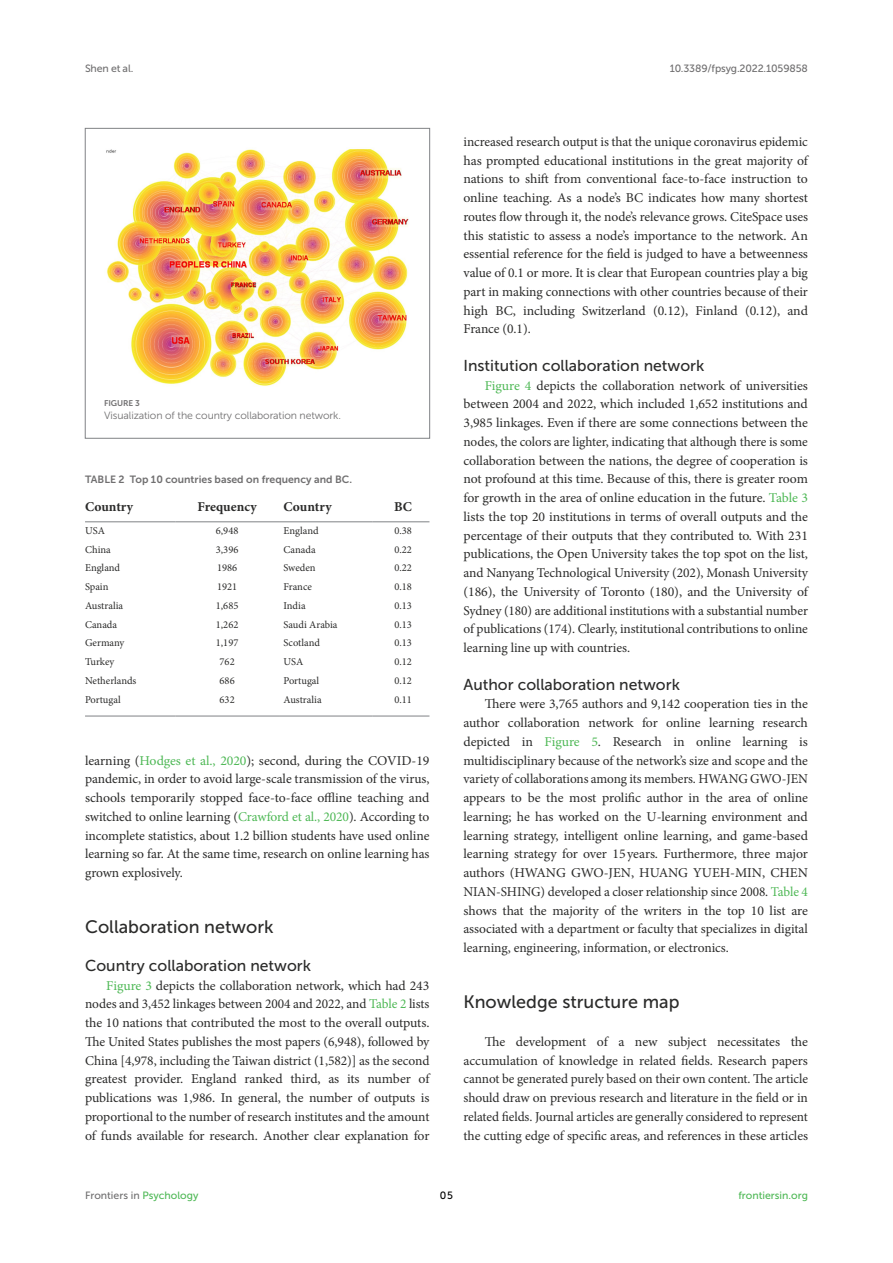
<style>
.page{position:relative;width:893px;height:1263px;background:#fff}
.page>*{position:absolute;margin:0;border:0;box-sizing:border-box;transform-origin:0 0}
.HEAD_2{font:18px "Museo Sans 500";color:#2b2b2a}
.HEAD_3{font:15.75px "Museo Sans 500";color:#2b2b2a}
.HEAD_3_after_HEAD_2{font:15.75px "Museo Sans 500";color:#2b2b2a}
.TEXT_FLUSH{font:13.5px/18.8px "Minion Pro";letter-spacing:-.005em;color:#2b2b2a;text-align:justify}
.TEXT{font:13.5px/18.8px "Minion Pro";letter-spacing:-.005em;color:#2b2b2a;text-align:justify}
.TB_CH{font:700 13.5px "Minion Pro";color:#2b2b2a}
.TB_TX{font:10.5px "Minion Pro";color:#2b2b2a}
.t1{font:10.5px "Museo Sans 500";letter-spacing:-.015em;color:#706f70}
.FIG_LEG{font:10.5px "Museo Sans 300";letter-spacing:-.01em;color:#706f70}
.TT{font:10.5px "Museo Sans 700";color:#706f70}
.t2{font:10.5px "Museo Sans 500";color:#4eb855}
.t3{font:10.5px "Museo Sans 500";color:#000}
.FIG_HD{font:8.25px "Museo Sans 700";letter-spacing:-.01em;color:#706f70}
.s1{color:#4eb855}
</style>
<div class="page">
<img style="left:106px;top:149px;width:303px;height:237px">
<div style="left:85px;top:128px;width:345px;height:310px;border:1px solid #808285"></div>
<hr style="left:279px;top:716px;width:93px;height:1px;background:#808285">
<hr style="left:175px;top:716px;width:104px;height:1px;background:#808285">
<hr style="left:372px;top:716px;width:57px;height:1px;background:#808285">
<hr style="left:85px;top:716px;width:90px;height:1px;background:#808285">
<hr style="left:175px;top:522px;width:104px;height:1px;background:#808285">
<hr style="left:279px;top:522px;width:93px;height:1px;background:#808285">
<hr style="left:372px;top:522px;width:57px;height:1px;background:#808285">
<hr style="left:85px;top:522px;width:90px;height:1px;background:#808285">
<p class="t1" style="left:85px;top:63px;width:50px">Shen et al.</p>
<p class="t1" style="left:670px;top:63px;width:140px">10.3389/fpsyg.2022.1059858</p>
<p class="FIG_HD" style="left:104px;top:398px;width:37px">FIGURE 3</p>
<p class="FIG_LEG" style="left:104px;top:410px;width:238px">Visualization of the country collaboration network.</p>
<p class="TT" style="left:85px;top:474px;width:269px">TABLE 2 Top 10 countries based on frequency and BC.</p>
<p class="TB_CH" style="left:85px;top:497px;width:50px">Country</p>
<p class="TB_CH" style="left:198px;top:497px;width:61px">Frequency</p>
<p class="TB_CH" style="left:283px;top:497px;width:50px">Country</p>
<p class="TB_CH" style="left:394px;top:497px;width:19px">BC</p>
<p class="TB_TX" style="left:85px;top:524px;width:21px">USA</p>
<p class="TB_TX" style="left:216px;top:524px;width:24px">6,948</p>
<p class="TB_TX" style="left:283px;top:524px;width:37px">England</p>
<p class="TB_TX" style="left:394px;top:524px;width:19px">0.38</p>
<p class="TB_TX" style="left:85px;top:542px;width:27px">China</p>
<p class="TB_TX" style="left:216px;top:542px;width:24px">3,396</p>
<p class="TB_TX" style="left:283px;top:542px;width:34px">Canada</p>
<p class="TB_TX" style="left:394px;top:542px;width:19px">0.22</p>
<p class="TB_TX" style="left:85px;top:561px;width:37px">England</p>
<p class="TB_TX" style="left:217px;top:561px;width:22px">1986</p>
<p class="TB_TX" style="left:283px;top:561px;width:34px">Sweden</p>
<p class="TB_TX" style="left:394px;top:561px;width:19px">0.22</p>
<p class="TB_TX" style="left:85px;top:580px;width:25px">Spain</p>
<p class="TB_TX" style="left:217px;top:580px;width:22px">1921</p>
<p class="TB_TX" style="left:283px;top:580px;width:30px">France</p>
<p class="TB_TX" style="left:394px;top:580px;width:19px">0.18</p>
<p class="TB_TX" style="left:85px;top:599px;width:40px">Australia</p>
<p class="TB_TX" style="left:216px;top:599px;width:24px">1,685</p>
<p class="TB_TX" style="left:283px;top:599px;width:24px">India</p>
<p class="TB_TX" style="left:394px;top:599px;width:19px">0.13</p>
<p class="TB_TX" style="left:85px;top:617px;width:34px">Canada</p>
<p class="TB_TX" style="left:216px;top:617px;width:24px">1,262</p>
<p class="TB_TX" style="left:283px;top:617px;width:56px">Saudi Arabia</p>
<p class="TB_TX" style="left:394px;top:617px;width:19px">0.13</p>
<p class="TB_TX" style="left:85px;top:636px;width:41px">Germany</p>
<p class="TB_TX" style="left:216px;top:636px;width:24px">1,197</p>
<p class="TB_TX" style="left:283px;top:636px;width:38px">Scotland</p>
<p class="TB_TX" style="left:394px;top:636px;width:19px">0.13</p>
<p class="TB_TX" style="left:85px;top:655px;width:31px">Turkey</p>
<p class="TB_TX" style="left:220px;top:655px;width:17px">762</p>
<p class="TB_TX" style="left:283px;top:655px;width:21px">USA</p>
<p class="TB_TX" style="left:394px;top:655px;width:19px">0.12</p>
<p class="TB_TX" style="left:85px;top:674px;width:53px">Netherlands</p>
<p class="TB_TX" style="left:220px;top:674px;width:17px">686</p>
<p class="TB_TX" style="left:283px;top:674px;width:37px">Portugal</p>
<p class="TB_TX" style="left:394px;top:674px;width:19px">0.12</p>
<p class="TB_TX" style="left:85px;top:692px;width:37px">Portugal</p>
<p class="TB_TX" style="left:220px;top:692px;width:17px">632</p>
<p class="TB_TX" style="left:283px;top:692px;width:40px">Australia</p>
<p class="TB_TX" style="left:394px;top:692px;width:19px">0.11</p>
<p class="TEXT" style="left:85px;top:751px;width:346px">learning (<span class="s1">Hodges et al., 2020</span>); second, during the COVID-19 pandemic, in order to avoid large-scale transmission of the virus, schools temporarily stopped face-to-face offline teaching and switched to online learning (<span class="s1">Crawford et al., 2020</span>). According to incomplete statistics, about 1.2 billion students have used online learning so far. At the same time, research on online learning has grown explosively.</p>
<p class="HEAD_2" style="left:85px;top:917px;width:190px">Collaboration network</p>
<p class="HEAD_3_after_HEAD_2" style="left:85px;top:957px;width:228px">Country collaboration network</p>
<p class="TEXT_FLUSH" style="left:85px;top:976px;width:346px;text-indent:21px"><span class="s1">Figure 3</span> depicts the collaboration network, which had 243 nodes and 3,452 linkages between 2004 and 2022, and <span class="s1">Table 2</span> lists the 10 nations that contributed the most to the overall outputs.<br>The United States publishes the most papers (6,948), followed by China [4,978, including the Taiwan district (1,582)] as the second greatest provider. England ranked third, as its number of publications was 1,986. In general, the number of outputs is proportional to the number of research institutes and the amount of funds available for research. Another clear explanation for</p>
<p class="TEXT_FLUSH" style="left:463px;top:132px;width:346px">increased research output is that the unique coronavirus epidemic has prompted educational institutions in the great majority of nations to shift from conventional face-to-face instruction to online teaching. As a node’s BC indicates how many shortest routes flow through it, the node’s relevance grows. CiteSpace uses this statistic to assess a node’s importance to the network. An essential reference for the field is judged to have a betweenness value of 0.1 or more. It is clear that European countries play a big part in making connections with other countries because of their high BC, including Switzerland (0.12), Finland (0.12), and France (0.1).</p>
<p class="HEAD_3" style="left:463px;top:357px;width:242px">Institution collaboration network</p>
<p class="TEXT_FLUSH" style="left:463px;top:376px;width:346px;text-indent:21px"><span class="s1">Figure 4</span> depicts the collaboration network of universities between 2004 and 2022, which included 1,652 institutions and 3,985 linkages. Even if there are some connections between the nodes, the colors are lighter, indicating that although there is some collaboration between the nations, the degree of cooperation is not profound at this time. Because of this, there is greater room for growth in the area of online education in the future. <span class="s1">Table 3 </span>lists the top 20 institutions in terms of overall outputs and the percentage of their outputs that they contributed to. With 231 publications, the Open University takes the top spot on the list, and Nanyang Technological University (202), Monash University (186), the University of Toronto (180), and the University of Sydney (180) are additional institutions with a substantial number of publications (174). Clearly, institutional contributions to online learning line up with countries.</p>
<p class="HEAD_3" style="left:463px;top:675px;width:218px">Author collaboration network</p>
<p class="TEXT_FLUSH" style="left:463px;top:695px;width:346px;text-indent:21px">There were 3,765 authors and 9,142 cooperation ties in the author collaboration network for online learning research depicted in <span class="s1">Figure 5</span>. Research in online learning is multidisciplinary because of the network’s size and scope and the variety of collaborations among its members. HWANG GWO-JEN appears to be the most prolific author in the area of online learning; he has worked on the U-learning environment and learning strategy, intelligent online learning, and game-based learning strategy for over 15years. Furthermore, three major authors (HWANG GWO-JEN, HUANG YUEH-MIN, CHEN NIAN-SHING) developed a closer relationship since 2008. <span class="s1">Table 4 </span>shows that the majority of the writers in the top 10 list are associated with a department or faculty that specializes in digital learning, engineering, information, or electronics.</p>
<p class="HEAD_2" style="left:463px;top:992px;width:217px">Knowledge structure map</p>
<p class="TEXT_FLUSH" style="left:463px;top:1032px;width:346px;text-indent:21px">The development of a new subject necessitates the accumulation of knowledge in related fields. Research papers cannot be generated purely based on their own content. The article should draw on previous research and literature in the field or in related fields. Journal articles are generally considered to represent the cutting edge of specific areas, and references in these articles</p>
<p class="t1" style="left:85px;top:1190px;width:115px">Frontiers in <span class="s1">Psychology</span></p>
<p class="t3" style="left:440px;top:1190px;width:14px">05</p>
<p class="t2" style="left:738px;top:1190px;width:71px">frontiersin.org</p>
</div>
